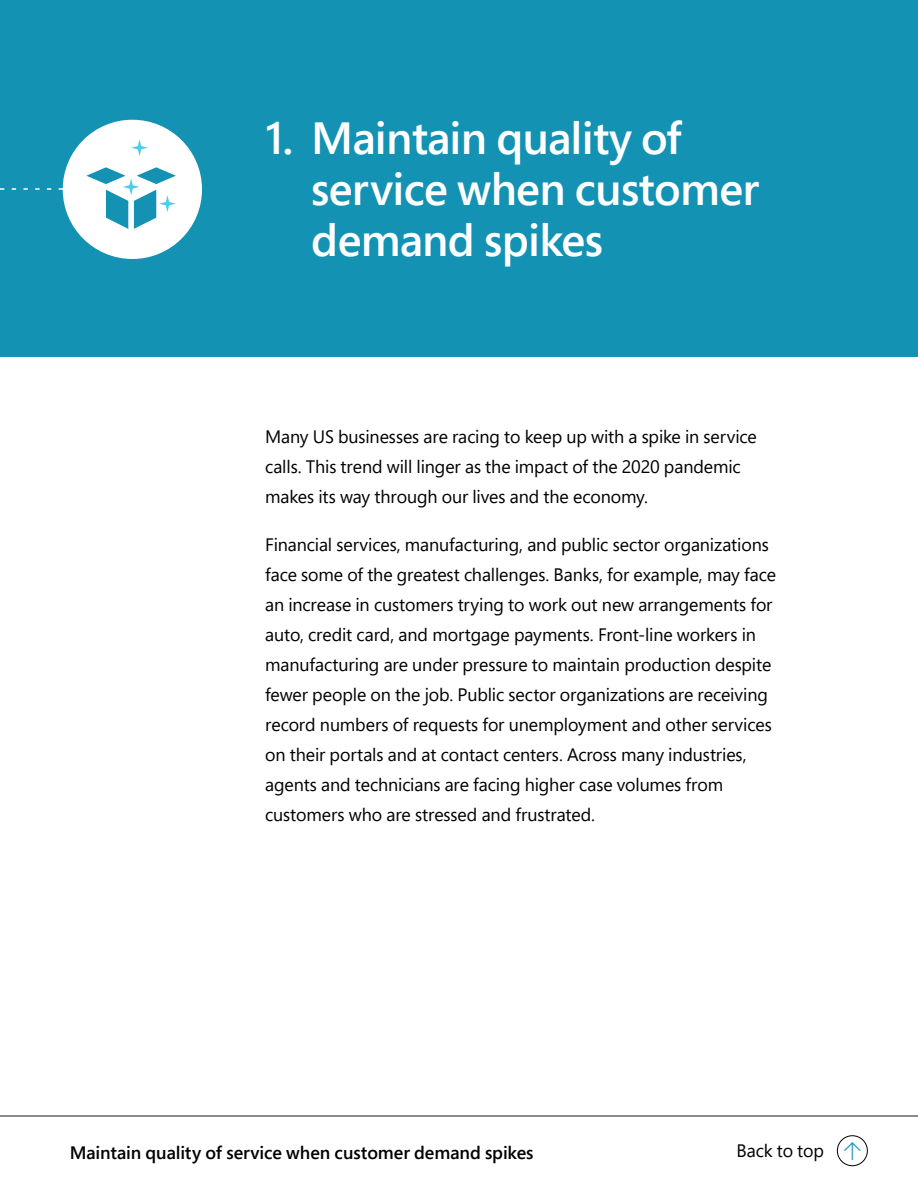
<style>
.page{position:relative;width:918px;height:1188px;background:#fff}
.page>*{position:absolute;margin:0;border:0;box-sizing:border-box;transform-origin:0 0}
.H3_Title_30_34{font:600 45px/51px "Segoe Pro";letter-spacing:-.015em;color:#fff}
.P_12_20{font:18px/30px "Segoe Pro";letter-spacing:-.005em;color:#000}
.P_12_20-2{font:600 18px "Segoe Pro";letter-spacing:-.005em;color:#000}
</style>
<div class="page">
<hr style="left:0;top:1115px;width:918px;height:2px;background:#333">
<div style="left:0;top:0;width:918px;height:357px;background:#1392b4"></div>
<div style="left:63px;top:120px;width:139px;height:139px;background:#fff;border-radius:50%"></div>
<svg style="left:131px;top:139px;width:17px;height:17px"></svg>
<svg style="left:86px;top:167px;width:90px;height:62px"></svg>
<svg style="left:0;top:188px;width:63px;height:2px"></svg>
<div style="left:837px;top:1135px;width:31px;height:31px;border:1px solid #000;border-radius:50%"></div>
<p class="H3_Title_30_34" style="left:311px;top:111px;width:449px;text-indent:-46px">1. Maintain quality of service when customer demand spikes</p>
<p class="P_12_20" style="left:265px;top:421px;width:493px">Many US businesses are racing to keep up with a spike in service calls. This trend will linger as the impact of the 2020 pandemic makes its way through our lives and the economy.</p>
<p class="P_12_20" style="left:265px;top:529px;width:512px">Financial services, manufacturing, and public sector organizations face some of the greatest challenges. Banks, for example, may face an increase in customers trying to work out new arrangements for auto, credit card, and mortgage payments. Front-line workers in manufacturing are under pressure to maintain production despite fewer people on the job. Public sector organizations are receiving record numbers of requests for unemployment and other services on their portals and at contact centers. Across many industries, agents and technicians are facing higher case volumes from customers who are stressed and frustrated.</p>
<p class="P_12_20-2" style="left:70px;top:1140px;width:465px">Maintain quality of service when customer demand spikes</p>
<p class="P_12_20" style="left:736px;top:1136px;width:89px">Back to top</p>
</div>
